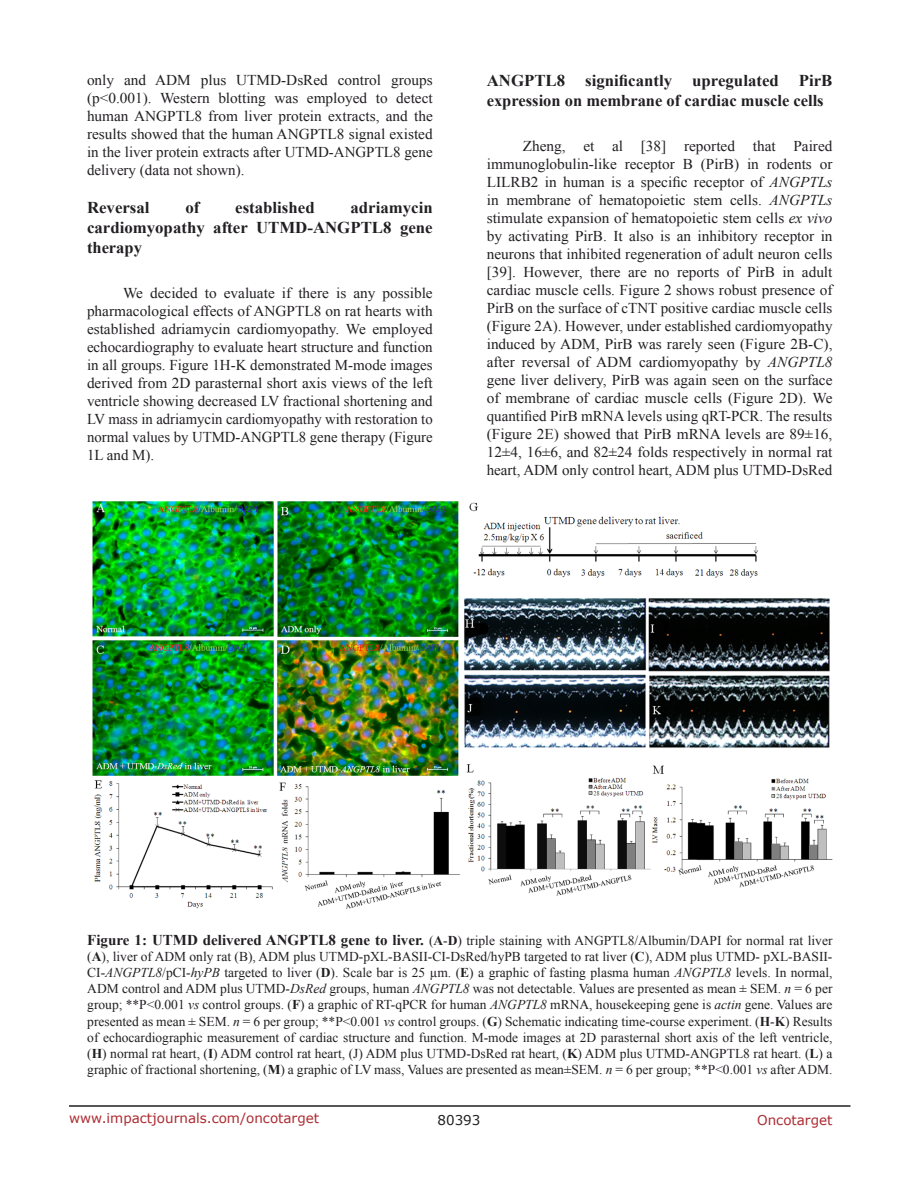
<style>
.page{position:relative;width:918px;height:1188px;background:#fff}
.page>*{position:absolute;margin:0;border:0;box-sizing:border-box;transform-origin:0 0}
.SubHeading{font:700 16.5px/19.8px "Times New Roman";color:#221f22;text-align:justify}
.BodyText{font:15px/18px "Times New Roman";color:#221f22;text-align:justify}
.FigureText{font:13.5px/16.2px "Times New Roman";color:#221f22;text-align:justify}
.t1{font:13.5px "Verdana";color:#ac2b31}
.t2{font:13.5px "Verdana";color:#221f22}
.s1{font-style:italic}
.s2{font-weight:700;font-size:15px}
.s3{font-weight:700}
</style>
<div class="page">
<hr style="left:69px;top:1105px;width:781px;height:2px;background:#231f20">
<img style="left:92px;top:501px;width:740px;height:409px">
<p class="BodyText" style="left:87px;top:71px;width:347px">only and ADM plus UTMD-DsRed control groups (p&lt;0.001). Western blotting was employed to detect human ANGPTL8 from liver protein extracts, and the results showed that the human ANGPTL8 signal existed in the liver protein extracts after UTMD-ANGPTL8 gene delivery (data not shown).</p>
<p class="SubHeading" style="left:87px;top:197px;width:64px">Reversal</p>
<p class="SubHeading" style="left:185px;top:197px;width:16px">of</p>
<p class="SubHeading" style="left:235px;top:197px;width:81px">established</p>
<p class="SubHeading" style="left:87px;top:197px;width:347px;text-indent:263px">adriamycin cardiomyopathy after UTMD-ANGPTL8 gene therapy</p>
<p class="BodyText" style="left:87px;top:284px;width:347px;text-indent:36px">We decided to evaluate if there is any possible pharmacological effects of ANGPTL8 on rat hearts with established adriamycin cardiomyopathy. We employed echocardiography to evaluate heart structure and function in all groups. Figure 1H-K demonstrated M-mode images derived from 2D parasternal short axis views of the left ventricle showing decreased LV fractional shortening and LV mass in adriamycin cardiomyopathy with restoration to normal values by UTMD-ANGPTL8 gene therapy (Figure 1L and M).</p>
<p class="SubHeading" style="left:487px;top:70px;width:347px">ANGPTL8 significantly upregulated PirB expression on membrane of cardiac muscle cells</p>
<p class="BodyText" style="left:487px;top:137px;width:347px;text-indent:36px">Zheng, et al [38] reported that Paired immunoglobulin-like receptor B (PirB) in rodents or LILRB2 in human is a specific receptor of <span class="s1">ANGPTLs </span>in membrane of hematopoietic stem cells. <span class="s1">ANGPTLs </span>stimulate expansion of hematopoietic stem cells <span class="s1">ex vivo </span>by activating PirB. It also is an inhibitory receptor in neurons that inhibited regeneration of adult neuron cells [39]. However, there are no reports of PirB in adult cardiac muscle cells. Figure 2 shows robust presence of PirB on the surface of cTNT positive cardiac muscle cells (Figure 2A). However, under established cardiomyopathy induced by ADM, PirB was rarely seen (Figure 2B-C), after reversal of ADM cardiomyopathy by <span class="s1">ANGPTL8 </span>gene liver delivery, PirB was again seen on the surface of membrane of cardiac muscle cells (Figure 2D). We quantified PirB mRNA levels using qRT-PCR. The results (Figure 2E) showed that PirB mRNA levels are 89±16, 12±4, 16±6, and 82±24 folds respectively in normal rat heart, ADM only control heart, ADM plus UTMD-DsRed</p>
<p class="FigureText" style="left:87px;top:932px;width:747px"><span class="s2">Figure 1: UTMD delivered ANGPTL8 gene to liver.</span> (<span class="s3">A</span>-<span class="s3">D</span>) triple staining with ANGPTL8/Albumin/DAPI for normal rat liver (<span class="s3">A</span>), liver of ADM only rat (B), ADM plus UTMD-pXL-BASII-CI-DsRed/hyPB targeted to rat liver (<span class="s3">C</span>), ADM plus UTMD- pXL-BASII-CI-<span class="s1">ANGPTL8</span>/pCI-<span class="s1">hyPB</span> targeted to liver (<span class="s3">D</span>). Scale bar is 25 µm. (<span class="s3">E</span>) a graphic of fasting plasma human <span class="s1">ANGPTL8</span> levels. In normal, ADM control and ADM plus UTMD-<span class="s1">DsRed</span> groups, human <span class="s1">ANGPTL8</span> was not detectable. Values are presented as mean ± SEM. <span class="s1">n</span> = 6 per group; **P&lt;0.001 <span class="s1">vs</span> control groups. (<span class="s3">F</span>) a graphic of RT-qPCR for human <span class="s1">ANGPTL8</span> mRNA, housekeeping gene is <span class="s1">actin</span> gene. Values are presented as mean ± SEM. <span class="s1">n</span> = 6 per group; **P&lt;0.001 <span class="s1">vs</span> control groups. (<span class="s3">G</span>) Schematic indicating time-course experiment. (<span class="s3">H</span>-<span class="s3">K</span>) Results of echocardiographic measurement of cardiac structure and function. M-mode images at 2D parasternal short axis of the left ventricle, (<span class="s3">H</span>) normal rat heart, (<span class="s3">I</span>) ADM control rat heart, (J) ADM plus UTMD-DsRed rat heart, (<span class="s3">K</span>) ADM plus UTMD-ANGPTL8 rat heart. (<span class="s3">L</span>) a graphic of fractional shortening, (<span class="s3">M</span>) a graphic of LV mass, Values are presented as mean±SEM. <span class="s1">n</span> = 6 per group; **P&lt;0.001 <span class="s1">vs</span> after ADM.</p>
<p class="t1" style="left:69px;top:1109px;width:252px">www.impactjournals.com/oncotarget</p>
<p class="t2" style="left:438px;top:1111px;width:44px">80393</p>
<p class="t1" style="left:757px;top:1111px;width:77px">Oncotarget</p>
</div>
